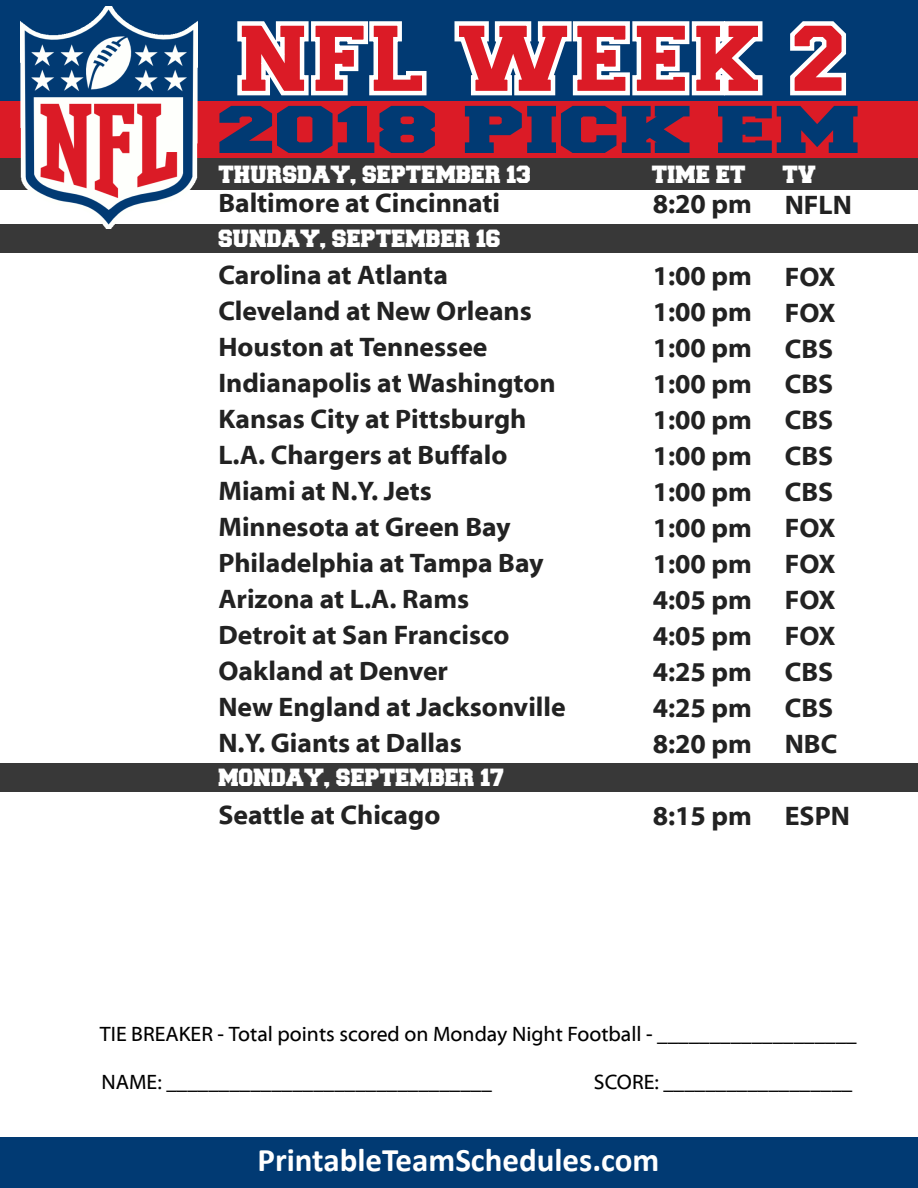
<style>
.page{position:relative;width:918px;height:1188px;background:#fff}
.page>*{position:absolute;margin:0;border:0;box-sizing:border-box;transform-origin:0 0}
.t1{font:83.55px "Freshman";letter-spacing:.025em;color:#db1b26}
.t2{font:56.55px "Freshman";color:#013a73;scale:1.55 1}
.t3{font:700 33px "Calibri";color:#fff}
.t4{font:700 27px/36px "Myriad Web Pro";color:#222}
.t5{font:21px "Myriad Web Pro";color:#000}
.t6{font:21px "Freshman";color:#fff}
</style>
<div class="page">
<div style="left:0;top:1138px;width:918px;height:50px;background:#013a73"></div>
<div style="left:0;top:0;width:918px;height:104px;background:#013a73"></div>
<div style="left:0;top:102px;width:918px;height:58px;background:#db1b26"></div>
<svg style="left:237px;top:21px;width:190px;height:75px"></svg>
<svg style="left:454px;top:21px;width:309px;height:75px"></svg>
<svg style="left:790px;top:21px;width:57px;height:75px"></svg>
<div style="left:0;top:159px;width:918px;height:31px;background:#383838"></div>
<div style="left:0;top:225px;width:918px;height:28px;background:#383838"></div>
<img style="left:21px;top:6px;width:176px;height:222px">
<div style="left:0;top:763px;width:918px;height:28px;background:#383838"></div>
<h1 class="t1" style="left:240px;top:22px;width:611px">NFL WEEK 2</h1>
<h2 class="t2" style="left:220px;top:105px;width:416px">2018 PICK EM</h2>
<p class="t6" style="left:219px;top:165px;width:314px">THURSDAY, SEPTEMBER 13</p>
<p class="t4" style="left:218px;top:186px;width:283px">Baltimore at Cincinnati</p>
<p class="t6" style="left:219px;top:230px;width:284px">SUNDAY, SEPTEMBER 16</p>
<p class="t4" style="left:218px;top:258px;width:349px">Carolina at Atlanta<br>Cleveland at New Orleans<br>Houston at Tennessee<br>Indianapolis at Washington<br>Kansas City at Pittsburgh<br>L.A. Chargers at Buffalo<br>Miami at N.Y. Jets<br>Minnesota at Green Bay<br>Philadelphia at Tampa Bay<br>Arizona at L.A. Rams<br>Detroit at San Francisco<br>Oakland at Denver<br>New England at Jacksonville<br>N.Y. Giants at Dallas</p>
<p class="t6" style="left:219px;top:768px;width:287px">MONDAY, SEPTEMBER 17</p>
<p class="t4" style="left:218px;top:798px;width:224px">Seattle at Chicago</p>
<p class="t6" style="left:652px;top:165px;width:96px">TIME ET</p>
<p class="t6" style="left:783px;top:165px;width:35px">TV</p>
<p class="t4" style="left:653px;top:186px;width:101px">8:20 pm</p>
<p class="t4" style="left:785px;top:187px;width:69px">NFLN</p>
<p class="t4" style="left:653px;top:258px;width:101px;text-align:justify">1:00 pm 1:00 pm 1:00 pm 1:00 pm 1:00 pm 1:00 pm 1:00 pm 1:00 pm 1:00 pm 4:05 pm 4:05 pm 4:25 pm 4:25 pm 8:20 pm</p>
<p class="t4" style="left:785px;top:259px;width:54px">FOX<br>FOX<br>CBS<br>CBS<br>CBS<br>CBS<br>CBS<br>FOX<br>FOX<br>FOX<br>FOX<br>CBS<br>CBS<br>NBC</p>
<p class="t4" style="left:653px;top:798px;width:101px">8:15 pm</p>
<p class="t4" style="left:785px;top:799px;width:67px">ESPN</p>
<p class="t5" style="left:100px;top:1022px;width:758px">TIE BREAKER - Total points scored on Monday Night Football - ___________________</p>
<p class="t5" style="left:102px;top:1071px;width:392px">NAME: _______________________________</p>
<p class="t5" style="left:594px;top:1071px;width:260px">SCORE: __________________</p>
<p class="t3" style="left:257px;top:1139px;width:403px">PrintableTeamSchedules.com</p>
</div>
